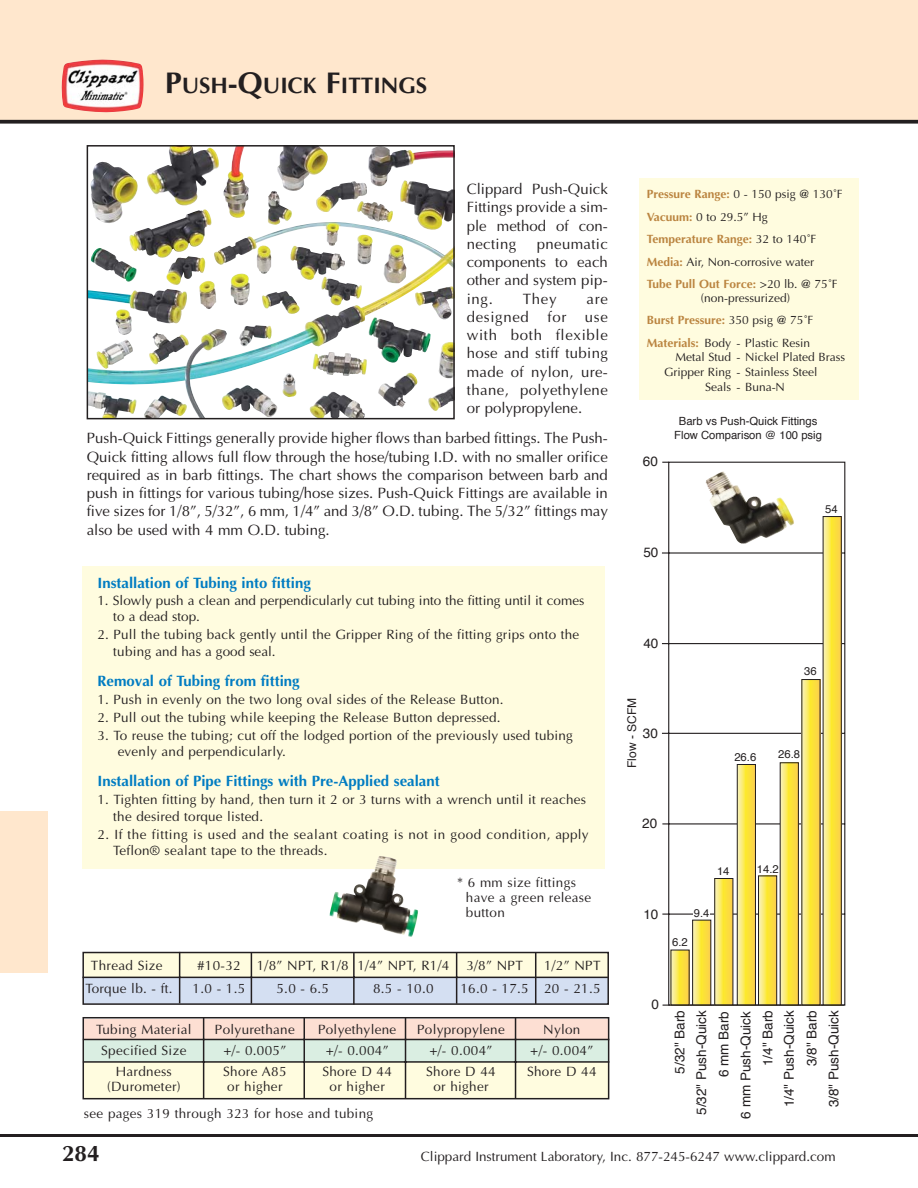
<style>
.page{position:relative;width:918px;height:1188px;background:#fff}
.page>*{position:absolute;margin:0;border:0;box-sizing:border-box;transform-origin:0 0}
.t1{font:700 22.5px "Optima";color:#231f20}
.t2{font:15px/18.3px "Optima";color:#231f20;text-align:justify}
.t3{font:700 15px "Optima";color:#007cc2}
.t4{font:13.5px/16.4px "Optima";letter-spacing:.015em;color:#231f20}
.t5{font:13.5px/22px "Helvetica";color:#231f20;text-align:right}
.t6{font:13.5px/16.4px "Optima";letter-spacing:.04em;color:#231f20}
.t7{font:12px/22.5px "Optima";color:#231f20}
.t8{font:12px "Helvetica";color:#231f20}
.t9{font:11.25px/13.5px "Helvetica";color:#231f20;text-align:center}
.s1{font-size:30px}
.s2{font-weight:700;color:#bb8541}
</style>
<div class="page">
<div style="left:0;top:811px;width:47px;height:162px;background:#ffe7cd"></div>
<div style="left:0;top:0;width:918px;height:121px;background:#ffe7cd"></div>
<svg style="left:0;top:120px;width:918px;height:4px;background:#393636"></svg>
<hr style="left:0;top:1134px;width:918px;height:3px;background:#231f20">
<img style="left:62px;top:60px;width:82px;height:52px">
<div style="left:639px;top:178px;width:220px;height:221px;background:#fffcdf"></div>
<div style="left:82px;top:566px;width:523px;height:303px;background:#fffcdf"></div>
<svg style="left:662px;top:461px;width:183px;height:545px"></svg>
<div style="left:693px;top:910px;width:17px;height:9px;background:#fff"></div>
<svg style="left:673px;top:952px;width:14px;height:51px"></svg>
<svg style="left:694px;top:922px;width:15px;height:81px"></svg>
<div style="left:692px;top:920px;width:19px;height:85px;border:1px solid #231f20"></div>
<svg style="left:716px;top:880px;width:15px;height:123px;background:#fbe556"></svg>
<div style="left:714px;top:878px;width:19px;height:127px;border:1px solid #231f20"></div>
<svg style="left:739px;top:766px;width:15px;height:237px;background:#fbe452"></svg>
<div style="left:737px;top:764px;width:19px;height:241px;border:1px solid #231f20"></div>
<svg style="left:760px;top:878px;width:15px;height:125px;background:#fbe554"></svg>
<div style="left:758px;top:876px;width:19px;height:129px;border:1px solid #231f20"></div>
<svg style="left:782px;top:764px;width:15px;height:239px;background:#fbe452"></svg>
<div style="left:780px;top:762px;width:19px;height:243px;border:1px solid #231f20"></div>
<svg style="left:804px;top:681px;width:14px;height:322px;background:#fbe550"></svg>
<svg style="left:825px;top:518px;width:15px;height:485px;background:#fbe451"></svg>
<div style="left:823px;top:516px;width:19px;height:489px;border:1px solid #231f20"></div>
<hr style="left:663px;top:1005px;width:181px;height:1px;background:#231f20">
<img style="left:705px;top:471px;width:89px;height:75px">
<img style="left:330px;top:856px;width:88px;height:81px">
<svg style="left:82px;top:951px;width:528px;height:149px;background:#e1e0d5"></svg>
<hr style="left:179px;top:952px;width:1px;height:51px;background:#231f20">
<hr style="left:251px;top:952px;width:1px;height:52px;background:#231f20">
<hr style="left:353px;top:953px;width:2px;height:52px;background:#231f20">
<hr style="left:456px;top:952px;width:1px;height:52px;background:#231f20">
<hr style="left:82px;top:977px;width:526px;height:1px;background:#231f20">
<hr style="left:535px;top:952px;width:1px;height:52px;background:#231f20">
<img style="left:90px;top:148px;width:362px;height:268px">
<div style="left:87px;top:145px;width:368px;height:274px;border:2px solid #231f20"></div>
<h1 class="t1" style="left:165px;top:76px;width:264px"><span class="s1">P</span>USH<span class="s1">-Q</span>UICK <span class="s1">F</span>ITTINGS</h1>
<p class="t2" style="left:467px;top:181px;width:143px">Clippard Push-Quick Fittings provide a sim&shy;ple method of con&shy;necting</p>
<p class="t2" style="left:467px;top:236px;width:143px;text-indent:70px">pneumatic components to each other and system pip&shy;ing.</p>
<p class="t2" style="left:523px;top:291px;width:35px">They</p>
<p class="t2" style="left:467px;top:291px;width:143px;text-indent:120px">are designed for use with both flexible hose and stiff tubing made of nylon, ure&shy;thane, polyethylene or polypropylene.</p>
<p class="t2" style="left:87px;top:431px;width:523px">Push-Quick Fittings generally provide higher flows than barbed fittings. The Push-Quick fitting allows full flow through the hose/tubing I.D. with no smaller orifice required as in barb fittings. The chart shows the comparison between barb and push in fittings for various tubing/hose sizes. Push-Quick Fittings are available in five sizes for 1/8”, 5/32”, 6 mm, 1/4” and 3/8” O.D. tubing. The 5/32” fittings may also be used with 4 mm O.D. tubing.</p>
<p class="t3" style="left:97px;top:577px;width:215px">Installation of Tubing into fitting</p>
<p class="t4" style="left:113px;top:594px;width:473px;text-indent:-16px">1. Slowly push a clean and perpendicularly cut tubing into the fitting until it comes to a dead stop.</p>
<p class="t4" style="left:113px;top:628px;width:467px;text-indent:-16px">2. Pull the tubing back gently until the Gripper Ring of the fitting grips onto the tubing and has a good seal.</p>
<p class="t3" style="left:97px;top:674px;width:204px">Removal of Tubing from fitting</p>
<p class="t4" style="left:97px;top:692px;width:408px">1. Push in evenly on the two long oval sides of the Release Button.</p>
<p class="t4" style="left:97px;top:710px;width:405px">2. Pull out the tubing while keeping the Release Button depressed.</p>
<p class="t4" style="left:118px;top:728px;width:457px;text-indent:-20px">3. To reuse the tubing; cut off the lodged portion of the previously used tubing evenly and perpendicularly.</p>
<p class="t3" style="left:97px;top:775px;width:344px">Installation of Pipe Fittings with Pre-Applied sealant</p>
<p class="t4" style="left:113px;top:793px;width:474px;text-indent:-16px">1. Tighten fitting by hand, then turn it 2 or 3 turns with a wrench until it reaches the desired torque listed.</p>
<p class="t6" style="left:113px;top:827px;width:477px;text-indent:-16px">2. If the fitting is used and the sealant coating is not in good condition, apply<br>Teflon® sealant tape to the threads.</p>
<p class="t4" style="left:466px;top:877px;width:127px;line-height:15px;text-indent:-9px">* 6 mm size fittings have a green release button</p>
<p class="t4" style="left:91px;top:959px;width:73px">Thread Size</p>
<p class="t4" style="left:197px;top:959px;width:254px">#10-32 1/8” NPT, R1/8 1/4” NPT, R1/4</p>
<p class="t4" style="left:466px;top:959px;width:58px">3/8” NPT</p>
<p class="t4" style="left:544px;top:959px;width:58px">1/2” NPT</p>
<p class="t4" style="left:86px;top:981px;width:89px">Torque lb. - ft.</p>
<p class="t4" style="left:193px;top:981px;width:54px">1.0 - 1.5</p>
<p class="t4" style="left:277px;top:981px;width:54px">5.0 - 6.5</p>
<p class="t4" style="left:373px;top:981px;width:62px">8.5 - 10.0</p>
<p class="t4" style="left:460px;top:981px;width:142px">16.0 - 17.5 20 - 21.5</p>
<p class="t4" style="left:96px;top:1023px;width:97px">Tubing Material</p>
<p class="t4" style="left:215px;top:1023px;width:81px">Polyurethane</p>
<p class="t4" style="left:318px;top:1023px;width:80px">Polyethylene</p>
<p class="t4" style="left:417px;top:1023px;width:89px">Polypropylene</p>
<p class="t4" style="left:543px;top:1023px;width:39px">Nylon</p>
<p class="t4" style="left:101px;top:1044px;width:87px">Specified Size</p>
<p class="t4" style="left:223px;top:1044px;width:65px">+/- 0.005”</p>
<p class="t4" style="left:326px;top:1044px;width:65px">+/- 0.004”</p>
<p class="t4" style="left:429px;top:1044px;width:65px">+/- 0.004”</p>
<p class="t4" style="left:530px;top:1044px;width:65px">+/- 0.004”</p>
<p class="t4" style="left:116px;top:1065px;width:58px">Hardness</p>
<p class="t4" style="left:223px;top:1065px;width:65px">Shore A85</p>
<p class="t4" style="left:322px;top:1065px;width:71px">Shore D 44</p>
<p class="t4" style="left:426px;top:1065px;width:71px">Shore D 44</p>
<p class="t4" style="left:527px;top:1065px;width:71px">Shore D 44</p>
<p class="t4" style="left:107px;top:1080px;width:75px">(Durometer)</p>
<p class="t4" style="left:227px;top:1080px;width:57px">or higher</p>
<p class="t4" style="left:330px;top:1080px;width:57px">or higher</p>
<p class="t4" style="left:433px;top:1080px;width:57px">or higher</p>
<p class="t4" style="left:84px;top:1107px;width:291px">see pages 319 through 323 for hose and tubing</p>
<p class="t7" style="left:647px;top:184px;width:197px"><span class="s2">Pressure Range:</span> 0 - 150 psig @ 130˚F<br><span class="s2">Vacuum:</span> 0 to 29.5” Hg<br><span class="s2">Temperature Range:</span> 32 to 140˚F<br><span class="s2">Media:</span> Air, Non-corrosive water<br><span class="s2">Tube Pull Out Force:</span> &gt;20 lb. @ 75˚F</p>
<p class="t7" style="left:647px;top:288px;width:168px;text-indent:54px">(non-pressurized)<br><span class="s2">Burst Pressure:</span> 350 psig @ 75˚F<br><span class="s2">Materials:</span> Body - Plastic Resin</p>
<p class="t7" style="left:675px;top:347px;width:171px">Metal Stud - Nickel Plated Brass</p>
<p class="t7" style="left:664px;top:362px;width:155px">Gripper Ring - Stainless Steel</p>
<p class="t7" style="left:705px;top:376px;width:81px">Seals - Buna-N</p>
<p class="t5" style="left:643px;top:451px;width:17px">60</p>
<p class="t5" style="left:643px;top:542px;width:17px">50</p>
<p class="t9" style="left:674px;top:415px;width:149px">Barb vs Push-Quick Fittings<br>Flow Comparison @ 100 psig</p>
<p class="t9" style="left:825px;top:503px;width:14px">54</p>
<p class="t5" style="left:643px;top:633px;width:17px">40</p>
<p class="t8" style="left:627px;top:768px;width:72px;rotate:-90deg">Flow - SCFM</p>
<p class="t5" style="left:643px;top:723px;width:17px">30</p>
<p class="t9" style="left:804px;top:665px;width:14px">36</p>
<p class="t9" style="left:734px;top:751px;width:23px">26.6</p>
<p class="t9" style="left:778px;top:749px;width:23px">26.8</p>
<p class="t5" style="left:642px;top:814px;width:17px">20</p>
<p class="t5" style="left:643px;top:904px;width:17px">10</p>
<p class="t9" style="left:717px;top:865px;width:14px">14</p>
<p class="t9" style="left:694px;top:907px;width:17px">9.4</p>
<p class="t9" style="left:672px;top:936px;width:17px">6.2</p>
<p class="t9" style="left:757px;top:863px;width:23px">14.2</p>
<p class="t5" style="left:652px;top:995px;width:9px">0</p>
<p class="t5" style="left:670px;top:1119px;width:110px;rotate:-90deg">5/32" Barb<br>5/32" Push-Quick<br>6 mm Barb<br>6 mm Push-Quick<br>1/4" Barb<br>1/4" Push-Quick<br>3/8" Barb<br>3/8" Push-Quick</p>
<h1 class="t1" style="left:62px;top:1144px;width:39px">284</h1>
<p class="t4" style="left:421px;top:1149px;width:416px">Clippard Instrument Laboratory, Inc. 877-245-6247 www.clippard.com</p>
</div>
